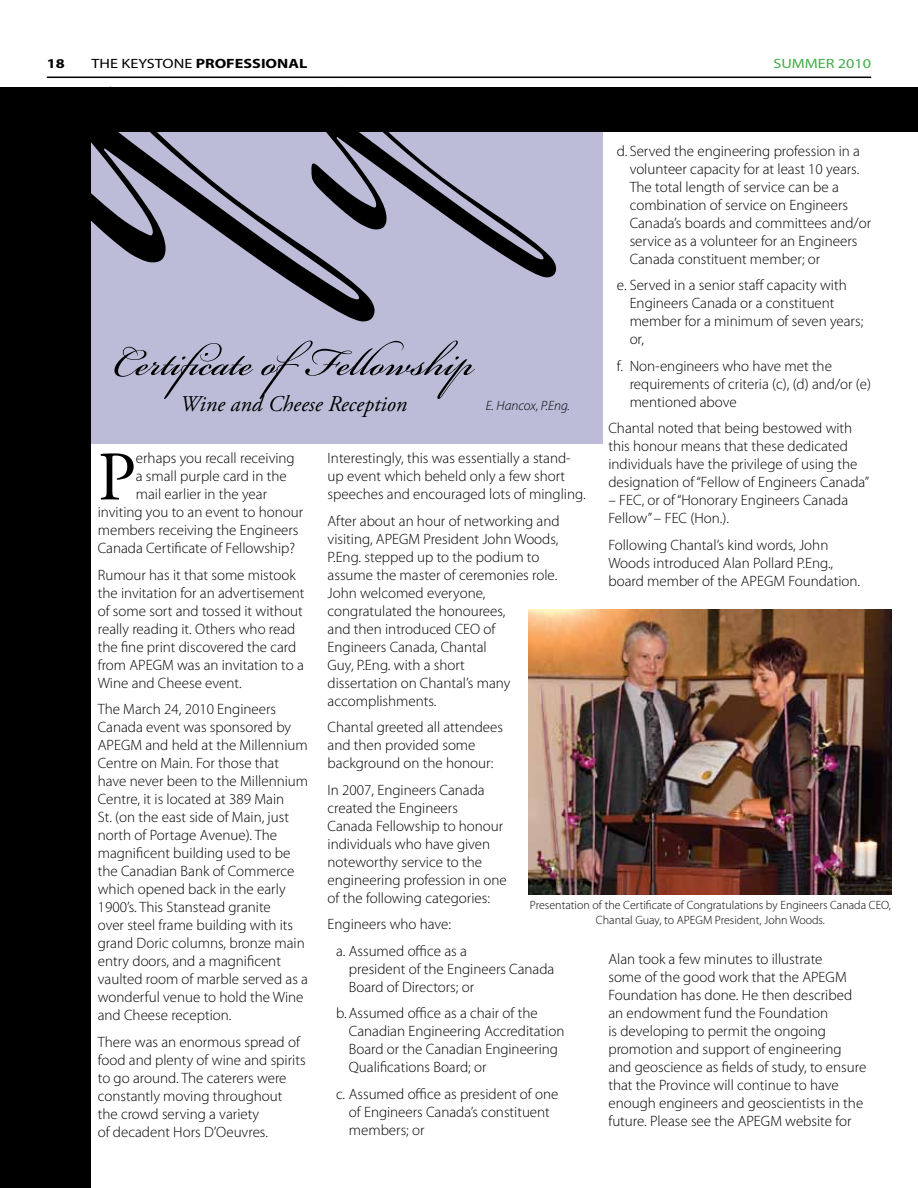
<style>
.page{position:relative;width:918px;height:1188px;background:#fff}
.page>*{position:absolute;margin:0;border:0;box-sizing:border-box;transform-origin:0 0}
.t1{font:525px "Bickham Script Std";color:#000}
.t2{font:69.3px "Adobe Garamond Pro";color:#000}
.t3{font:60px "Bickham Script Pro";color:#000}
.t4{font:italic 22.5px "Adobe Garamond Pro";color:#000}
.t5{font:300 15px/18px "Myriad Pro";color:#000}
.t6{font:700 13.5px "Myriad Pro";color:#000;scale:1.2 1}
.t7{font:italic 300 13.5px "Myriad Pro";color:#000}
.t8{font:13.5px "Myriad Pro";color:#41ad49;scale:1.2 1}
.t9{font:300 12px/14.4px "Myriad Pro";color:#000;text-align:center}
.s1{font-weight:400}
</style>
<div class="page">
<div style="left:60px;top:87px;width:543px;height:356px;background:#bcbcd8"></div>
<div style="left:0;top:87px;width:91px;height:1101px;background:#000"></div>
<div style="left:0;top:87px;width:918px;height:45px;background:#000"></div>
<hr style="left:47px;top:77px;width:824px;height:1px;background:#000">
<img style="left:529px;top:609px;width:362px;height:285px">
<p class="t6" style="left:47px;top:55px;width:16px">18</p>
<p class="t6" style="left:92px;top:55px;width:181px"><span class="s1">THE KEYSTONE</span> PROFESSIONAL</p>
<p class="t8" style="left:773px;top:56px;width:83px">SUMMER 2010</p>
<h1 class="t1" style="left:-326px;top:259px;width:237px;rotate:-90deg">y<sub>y</sub></h1>
<p class="t5" style="left:630px;top:142px;width:243px;text-indent:-13px">d. Served the engineering profession in a volunteer capacity for at least 10 years.<br>The total length of service can be a combination of service on Engineers Canada’s boards and committees and/or service as a volunteer for an Engineers Canada constituent member; or</p>
<p class="t5" style="left:630px;top:277px;width:235px;text-indent:-13px">e. Served in a senior staff capacity with<br>Engineers Canada or a constituent member for a minimum of seven years; or,</p>
<p class="t5" style="left:630px;top:357px;width:243px;text-indent:-13px">f. Non-engineers who have met the requirements of criteria (c), (d) and/or (e) mentioned above</p>
<p class="t5" style="left:608px;top:420px;width:262px">Chantal noted that being bestowed with this honour means that these dedicated individuals have the privilege of using the designation of “Fellow of Engineers Canada”</p>
<p class="t5" style="left:608px;top:492px;width:241px">– FEC, or of “Honorary Engineers Canada<br>Fellow” – FEC (Hon.).</p>
<p class="t5" style="left:608px;top:536px;width:253px">Following Chantal’s kind words, John<br>Woods introduced Alan Pollard P.Eng., board member of the APEGM Foundation.</p>
<h3 class="t3" style="left:113px;top:319px;width:363px">Certificate ofFellowship</h3>
<h3 class="t4" style="left:180px;top:390px;width:229px">Wine and Cheese Reception</h3>
<p class="t7" style="left:486px;top:399px;width:86px">E. Hancox, P.Eng.</p>
<h2 class="t2" style="left:98px;top:436px;width:40px">P</h2>
<p class="t5" style="left:136px;top:450px;width:160px">erhaps you recall receiving</p>
<p class="t5" style="left:328px;top:450px;width:260px">Interestingly, this was essentially a stand&shy;up event which beheld only a few short speeches and encouraged lots of mingling.</p>
<p class="t5" style="left:328px;top:512px;width:233px">After about an hour of networking and visiting, APEGM President John Woods,<br>P.Eng. stepped up to the podium to assume the master of ceremonies role.<br>John welcomed everyone, congratulated the honourees,<br>and then introduced CEO of<br>Engineers Canada, Chantal<br>Guy, P.Eng. with a short<br>dissertation on Chantal’s many accomplishments.</p>
<p class="t5" style="left:328px;top:719px;width:177px">Chantal greeted all attendees and then provided some background on the honour:</p>
<p class="t5" style="left:328px;top:781px;width:181px">In 2007, Engineers Canada created the Engineers<br>Canada Fellowship to honour individuals who have given noteworthy service to the engineering profession in one of the following categories:</p>
<p class="t5" style="left:336px;top:911px;width:132px;line-height:26.5px;text-indent:-9px">Engineers who have:<br>a. Assumed office as a</p>
<p class="t5" style="left:349px;top:960px;width:207px">president of the Engineers Canada<br>Board of Directors; or</p>
<p class="t5" style="left:349px;top:1005px;width:217px;text-indent:-13px">b.Assumed office as a chair of the<br>Canadian Engineering Accreditation<br>Board or the Canadian Engineering<br>Qualifications Board; or</p>
<p class="t5" style="left:349px;top:1085px;width:211px;text-indent:-13px">c. Assumed office as president of one of Engineers Canada’s constituent members; or</p>
<p class="t5" style="left:136px;top:468px;width:152px">a small purple card in the</p>
<p class="t5" style="left:136px;top:486px;width:133px">mail earlier in the year</p>
<p class="t5" style="left:98px;top:504px;width:207px">inviting you to an event to honour</p>
<p class="t5" style="left:98px;top:522px;width:202px">members receiving the Engineers</p>
<p class="t5" style="left:98px;top:540px;width:199px">Canada Certificate of Fellowship?</p>
<p class="t5" style="left:98px;top:566px;width:208px">Rumour has it that some mistook the invitation for an advertisement of some sort and tossed it without really reading it. Others who read the fine print discovered the card from APEGM was an invitation to a<br>Wine and Cheese event.</p>
<p class="t5" style="left:98px;top:701px;width:212px">The March 24, 2010 Engineers<br>Canada event was sponsored by<br>APEGM and held at the Millennium<br>Centre on Main. For those that have never been to the Millennium<br>Centre, it is located at 389 Main<br>St. (on the east side of Main, just north of Portage Avenue). The magnificent building used to be the Canadian Bank of Commerce which opened back in the early<br>1900’s. This Stanstead granite<br>over steel frame building with its grand Doric columns, bronze main entry doors, and a magnificent vaulted room of marble served as a wonderful venue to hold the Wine and Cheese reception.</p>
<p class="t5" style="left:98px;top:1033px;width:209px">There was an enormous spread of food and plenty of wine and spirits to go around. The caterers were constantly moving throughout the crowd serving a variety<br>of decadent Hors D’Oeuvres.</p>
<p class="t9" style="left:530px;top:898px;width:363px">Presentation of the Certificate of Congratulations by Engineers Canada CEO,<br>Chantal Guay, to APEGM President, John Woods.</p>
<p class="t5" style="left:608px;top:950px;width:259px">Alan took a few minutes to illustrate<br>some of the good work that the APEGM Foundation has done. He then described an endowment fund the Foundation<br>is developing to permit the ongoing promotion and support of engineering and geoscience as fields of study, to ensure that the Province will continue to have enough engineers and geoscientists in the future. Please see the APEGM website for</p>
</div>
